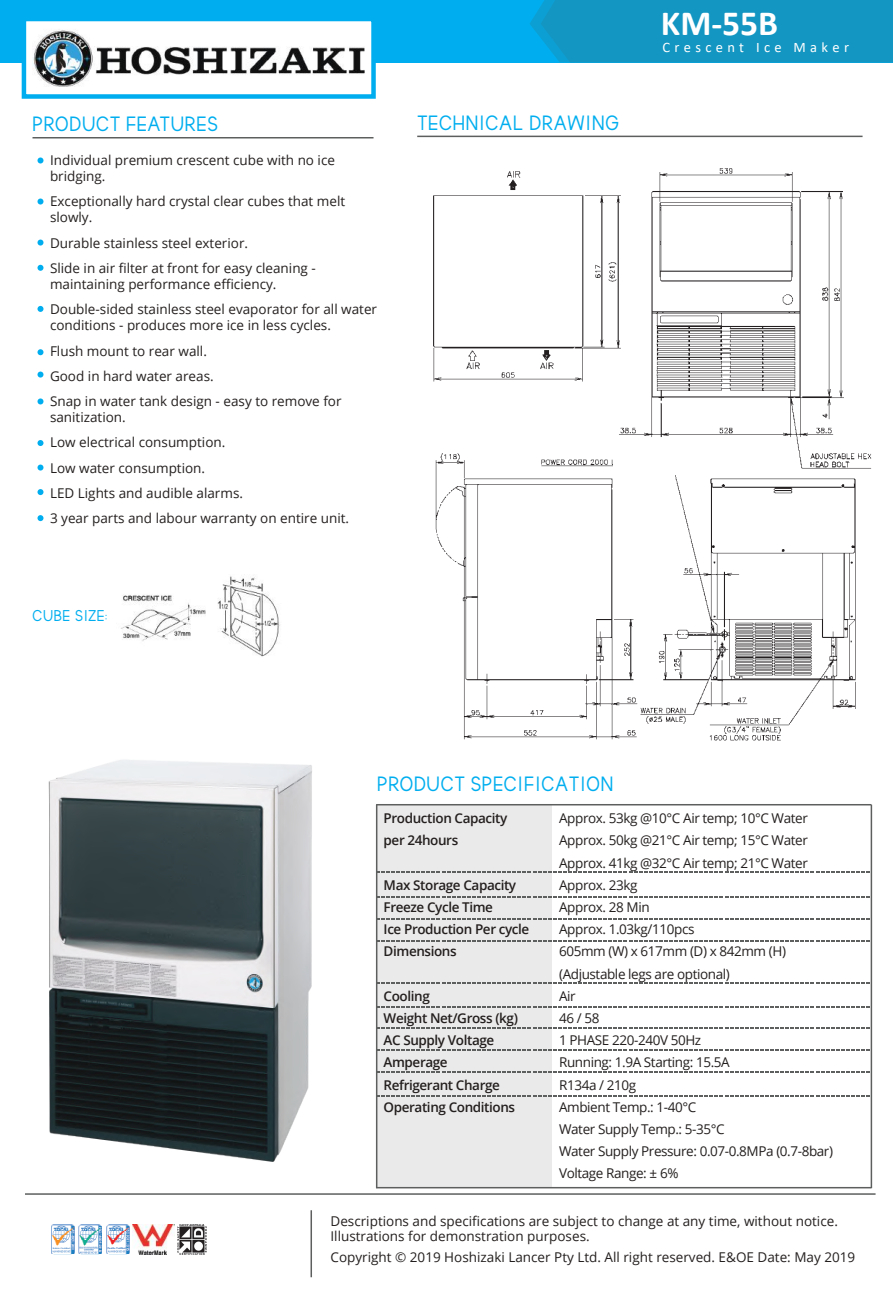
<style>
.page{position:relative;width:893px;height:1298px;background:#fff}
.page>*{position:absolute;margin:0;border:0;box-sizing:border-box;transform-origin:0 0}
.t1{font:700 35.55px "Calibri";color:#fff}
.t2{font:21px "thebrooklynbold";letter-spacing:.04em;color:#00aeef}
.t3{font:15.9px "thebrooklynbold";letter-spacing:.04em;color:#00aeef}
.t4{font:14.4px "Calibri";letter-spacing:.3em;color:#fff}
.t5{font:13.5px/25.2px "Open Sans";color:#241f1f}
.t6{font:13.5px/22.2px "Open Sans";letter-spacing:-.03em;color:#241f1f}
.t7{font:600 13.5px/22.2px "Open Sans";letter-spacing:-.03em;color:#241f1f}
</style>
<div class="page">
<div style="left:0;top:0;width:893px;height:62px;background:#00aeef"></div>
<div style="left:530px;top:0;width:363px;height:62px;background:#1496c2"></div>
<div style="left:376px;top:805px;width:175px;height:382px;background:#ebeaea"></div>
<hr style="left:376px;top:804px;width:495px;height:1px;background:#5d5e5e">
<hr style="left:871px;top:805px;width:1px;height:383px;background:#5d5e5e">
<hr style="left:376px;top:805px;width:1px;height:383px;background:#5d5e5e">
<svg style="left:377px;top:872px;width:493px;height:1px"></svg>
<svg style="left:377px;top:896px;width:493px;height:2px"></svg>
<svg style="left:377px;top:918px;width:493px;height:1px"></svg>
<svg style="left:377px;top:940px;width:493px;height:1px"></svg>
<svg style="left:377px;top:1095px;width:493px;height:1px"></svg>
<svg style="left:377px;top:983px;width:493px;height:1px"></svg>
<svg style="left:377px;top:1006px;width:493px;height:1px"></svg>
<svg style="left:377px;top:1027px;width:493px;height:1px"></svg>
<svg style="left:377px;top:1049px;width:493px;height:2px"></svg>
<svg style="left:377px;top:1071px;width:493px;height:1px"></svg>
<hr style="left:376px;top:1187px;width:495px;height:1px;background:#5d5e5e">
<svg style="left:38px;top:158px;width:6px;height:6px"></svg>
<svg style="left:38px;top:199px;width:6px;height:6px"></svg>
<svg style="left:38px;top:240px;width:6px;height:6px"></svg>
<svg style="left:38px;top:265px;width:6px;height:6px"></svg>
<svg style="left:38px;top:306px;width:6px;height:6px"></svg>
<svg style="left:38px;top:349px;width:6px;height:6px"></svg>
<svg style="left:38px;top:372px;width:6px;height:6px"></svg>
<svg style="left:38px;top:398px;width:6px;height:6px"></svg>
<svg style="left:38px;top:440px;width:6px;height:6px"></svg>
<svg style="left:38px;top:465px;width:6px;height:6px"></svg>
<svg style="left:38px;top:489px;width:6px;height:6px"></svg>
<svg style="left:38px;top:515px;width:6px;height:6px"></svg>
<hr style="left:32px;top:137px;width:341px;height:1px;background:#5d5e5e">
<hr style="left:25px;top:1193px;width:850px;height:2px;background:#5d5e5e">
<hr style="left:310px;top:1210px;width:2px;height:67px;background:#5d5e5e">
<img style="left:78px;top:1226px;width:24px;height:28px">
<svg style="left:79px;top:1225px;width:51px;height:1px"></svg>
<img style="left:106px;top:1226px;width:24px;height:28px">
<img style="left:51px;top:1225px;width:23px;height:29px">
<svg style="left:53px;top:1254px;width:74px;height:1px"></svg>
<img style="left:177px;top:1225px;width:30px;height:29px">
<img style="left:133px;top:1225px;width:42px;height:29px">
<hr style="left:417px;top:136px;width:445px;height:1px;background:#5d5e5e">
<img style="left:44px;top:760px;width:272px;height:434px">
<img style="left:435px;top:453px;width:421px;height:288px">
<img style="left:614px;top:168px;width:258px;height:307px">
<img style="left:433px;top:168px;width:200px;height:225px">
<div style="left:843px;top:148px;width:43px;height:140px;background:#fff"></div>
<div style="left:430px;top:609px;width:31px;height:140px;background:#fff"></div>
<img style="left:218px;top:576px;width:62px;height:81px">
<img style="left:121px;top:595px;width:85px;height:46px">
<div style="left:22px;top:17px;width:354px;height:82px;background:#fff;border:4px solid #00aeef"></div>
<img style="left:33px;top:29px;width:332px;height:58px">
<h2 class="t2" style="left:33px;top:112px;width:187px">PRODUCT FEATURES</h2>
<p class="t5" style="left:50px;top:151px;width:287px;line-height:16.2px">Individual premium crescent cube with no ice bridging.</p>
<p class="t5" style="left:50px;top:193px;width:297px;line-height:16.2px">Exceptionally hard crystal clear cubes that melt slowly.</p>
<p class="t5" style="left:50px;top:230px;width:267px">Durable stainless steel exterior.<br>Slide in air filter at front for easy cleaning -</p>
<p class="t5" style="left:50px;top:271px;width:329px">maintaining performance efficiency.<br>Double-sided stainless steel evaporator for all water</p>
<p class="t5" style="left:50px;top:313px;width:293px">conditions - produces more ice in less cycles.<br>Flush mount to rear wall.<br>Good in hard water areas.<br>Snap in water tank design - easy to remove for</p>
<p class="t5" style="left:50px;top:404px;width:301px">sanitization.<br>Low electrical consumption.<br>Low water consumption.<br>LED Lights and audible alarms.<br>3 year parts and labour warranty on entire unit.</p>
<p class="t3" style="left:33px;top:606px;width:76px">CUBE SIZE:</p>
<h2 class="t2" style="left:417px;top:110px;width:203px">TECHNICAL DRAWING</h2>
<h1 class="t1" style="left:661px;top:-1px;width:119px">KM-55B</h1>
<p class="t4" style="left:662px;top:37px;width:188px">Crescent Ice Maker</p>
<h2 class="t2" style="left:377px;top:771px;width:237px">PRODUCT SPECIFICATION</h2>
<p class="t7" style="left:384px;top:807px;width:125px">Production Capacity per 24hours</p>
<p class="t7" style="left:384px;top:874px;width:147px">Max Storage Capacity<br>Freeze Cycle Time<br>Ice Production Per cycle<br>Dimensions</p>
<p class="t7" style="left:384px;top:985px;width:136px">Cooling<br>Weight Net/Gross (kg)<br>AC Supply Voltage<br>Amperage<br>Refrigerant Charge<br>Operating Conditions</p>
<p class="t6" style="left:559px;top:807px;width:275px">Approx. 53kg @10°C Air temp; 10°C Water<br>Approx. 50kg @21°C Air temp; 15°C Water<br>Approx. 41kg @32°C Air temp; 21°C Water<br>Approx. 23kg<br>Approx. 28 Min<br>Approx. 1.03kg/110pcs<br>605mm (W) x 617mm (D) x 842mm (H) (Adjustable legs are optional)<br>Air<br>46 / 58<br>1 PHASE 220-240V 50Hz<br>Running: 1.9A Starting: 15.5A<br>R134a / 210g<br>Ambient Temp.: 1-40°C<br>Water Supply Temp.: 5-35°C<br>Water Supply Pressure: 0.07-0.8MPa (0.7-8bar)<br>Voltage Range: ± 6%</p>
<p class="t5" style="left:330px;top:1214px;width:509px;line-height:15px">Descriptions and specifications are subject to change at any time, without notice.<br>Illustrations for demonstration purposes.</p>
<p class="t5" style="left:330px;top:1244px;width:526px">Copyright © 2019 Hoshizaki Lancer Pty Ltd. All right reserved. E&amp;OE Date: May 2019</p>
</div>
